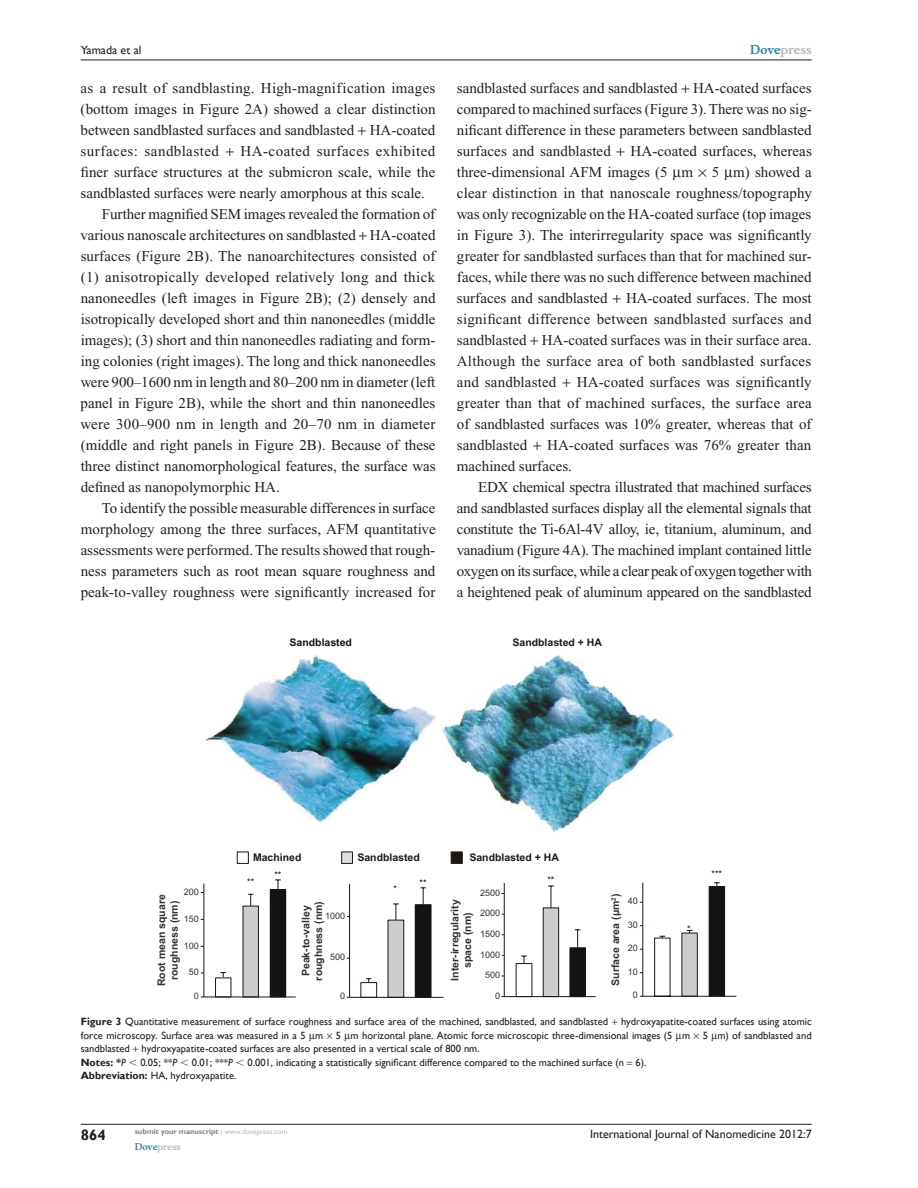
<style>
.page{position:relative;width:918px;height:1188px;background:#fff}
.page>*{position:absolute;margin:0;border:0;box-sizing:border-box;transform-origin:0 0}
.t1{font:15px/21px "Times New Roman";color:#231f20;text-align:justify}
.t2{font:15px "Times New Roman";letter-spacing:.025em;color:#231f20}
.t3{font:15px "Times New Roman";letter-spacing:.02em;color:#231f20}
.t4{font:15px "Times New Roman";letter-spacing:.03em;color:#231f20}
.t5{font:700 15px "Gill Sans";color:#231f20}
.t6{font:12px "Gill Sans";color:#231f20}
.t7{font:700 12px "Musee";color:#b8b9bc}
.t8{font:10.5px/13.5px "Gill Sans";color:#231f20}
.t9{font:700 10.5px/12.6px "Arial";color:#33302f;text-align:center}
.t10{font:700 10.5px "Arial";color:#1d1814}
.t11{font:700 10.5px "Arial";color:#131314}
.t12{font:9px "Arial";color:#33302f}
.t13{font:9px "Arial";color:#131314}
.t14{font:700 9px "Musee";color:#b8b9bc}
.t15{font:700 7.5px "Gill Sans";color:#808285}
.s1{color:#3485ae}
.s2{font-weight:700}
.s3{font-style:italic}
.s4{font-family:"Mathematical Pi One"}
.s5{font-weight:400;color:#b8b9bc}
</style>
<div class="page">
<div style="left:237px;top:852px;width:12px;height:12px;background:#fff;border:1px solid #1d1814"></div>
<div style="left:341px;top:852px;width:12px;height:12px;background:#dfe0de;border:1px solid #1d1814"></div>
<div style="left:451px;top:852px;width:12px;height:12px;background:#1d1814;border:1px solid #1d1814"></div>
<svg style="left:203px;top:882px;width:533px;height:116px"></svg>
<svg style="left:242px;top:880px;width:402px;height:118px"></svg>
<img style="left:206px;top:655px;width:230px;height:166px">
<img style="left:442px;top:655px;width:232px;height:177px">
<hr style="left:81px;top:1124px;width:731px;height:1px;background:#231f20">
<hr style="left:81px;top:60px;width:731px;height:1px;background:#231f20">
<p class="t6" style="left:81px;top:43px;width:62px">Yamada et al</p>
<p class="t7" style="left:750px;top:43px;width:63px"><span class="s1">Dove</span>press</p>
<p class="t3" style="left:81px;top:79px;width:356px">as a result of sandblasting. High-magnification images</p>
<p class="t1" style="left:81px;top:98px;width:356px">(bottom images in Figure 2A) showed a clear distinction</p>
<p class="t1" style="left:81px;top:119px;width:356px">between sandblasted surfaces and sandblasted HA-coated</p>
<p class="t4" style="left:81px;top:142px;width:356px">surfaces: sandblasted -HA-coated surfaces exhibited</p>
<p class="t1" style="left:81px;top:161px;width:356px">finer surface structures at the submicron scale, while the</p>
<p class="t1" style="left:81px;top:182px;width:346px">sandblasted surfaces were nearly amorphous at this scale.</p>
<p class="t1" style="left:102px;top:203px;width:335px">Further magnified SEM images revealed the formation of</p>
<p class="t1" style="left:81px;top:224px;width:356px">various nanoscale architectures on sandblasted HA-coated</p>
<p class="t1" style="left:81px;top:245px;width:356px">surfaces (Figure 2B). The nanoarchitectures consisted of</p>
<p class="t2" style="left:81px;top:268px;width:356px">(1) anisotropically developed relatively long and thick</p>
<p class="t1" style="left:81px;top:287px;width:356px">nanoneedles (left images in Figure 2B); (2) densely and</p>
<p class="t1" style="left:81px;top:308px;width:356px">isotropically developed short and thin nanoneedles (middle</p>
<p class="t1" style="left:81px;top:329px;width:356px">images); (3) short and thin nanoneedles radiating and form-</p>
<p class="t1" style="left:81px;top:350px;width:356px">ing colonies (right images). The long and thick nanoneedles</p>
<p class="t1" style="left:81px;top:371px;width:356px">were 900–1600 nm in length and 80–200 nm in diameter (left</p>
<p class="t1" style="left:81px;top:392px;width:356px">panel in Figure 2B), while the short and thin nanoneedles</p>
<p class="t1" style="left:81px;top:413px;width:356px">were 300–900 nm in length and 20–70 nm in diameter</p>
<p class="t1" style="left:81px;top:434px;width:356px">(middle and right panels in Figure 2B). Because of these</p>
<p class="t1" style="left:81px;top:455px;width:356px">three distinct nanomorphological features, the surface was</p>
<p class="t1" style="left:81px;top:476px;width:201px">defined as nanopolymorphic HA.</p>
<p class="t1" style="left:102px;top:497px;width:335px">To identify the possible measurable differences in surface</p>
<p class="t1" style="left:81px;top:518px;width:356px">morphology among the three surfaces, AFM quantitative</p>
<p class="t1" style="left:81px;top:539px;width:356px">assessments were performed. The results showed that rough-</p>
<p class="t1" style="left:81px;top:560px;width:356px">ness parameters such as root mean square roughness and</p>
<p class="t1" style="left:81px;top:581px;width:356px">peak-to-valley roughness were significantly increased for</p>
<p class="t1" style="left:457px;top:77px;width:356px">sandblasted surfaces and sandblasted HA-coated surfaces compared to machined surfaces (Figure 3). There was no sig&shy;nificant difference in these parameters between sandblasted surfaces and sandblasted</p>
<p class="t1" style="left:457px;top:140px;width:356px;text-indent:174px">HA-coated surfaces, whereas three-dimensional AFM images (5 m 5 m) showed a clear distinction in that nanoscale roughness/topography was only recognizable on the HA-coated surface (top images in Figure 3). The interirregularity space was significantly greater for sandblasted surfaces than that for machined sur&shy;faces, while there was no such difference between machined surfaces and sandblasted HA-coated surfaces. The most significant difference between sandblasted surfaces and sandblasted HA-coated surfaces was in their surface area.<br>Although the surface area of both sandblasted surfaces and sandblasted</p>
<p class="t1" style="left:457px;top:371px;width:356px;text-indent:120px">HA-coated surfaces was significantly greater than that of machined surfaces, the surface area of sandblasted surfaces was 10% greater, whereas that of sandblasted</p>
<p class="t1" style="left:457px;top:434px;width:356px;text-indent:90px">HA-coated surfaces was 76% greater than machined surfaces.</p>
<p class="t1" style="left:457px;top:476px;width:357px;text-indent:21px">EDX chemical spectra illustrated that machined surfaces and sandblasted surfaces display all the elemental signals that constitute the Ti-6Al-4V alloy, ie, titanium, aluminum, and vanadium (Figure 4A). The machined implant contained little oxygen on its surface, while a clear peak of oxygen together with a heightened peak of aluminum appeared on the sandblasted</p>
<p class="t11" style="left:290px;top:636px;width:64px">Sandblasted</p>
<p class="t10" style="left:513px;top:636px;width:91px">Sandblasted + HA</p>
<p class="t10" style="left:253px;top:851px;width:50px">Machined</p>
<p class="t10" style="left:357px;top:851px;width:64px">Sandblasted</p>
<p class="t10" style="left:469px;top:851px;width:91px">Sandblasted + HA</p>
<p class="t13" style="left:274px;top:870px;width:9px">**</p>
<p class="t13" style="left:712px;top:868px;width:12px">***</p>
<p class="t13" style="left:247px;top:877px;width:9px">**</p>
<p class="t13" style="left:420px;top:878px;width:9px">**</p>
<p class="t13" style="left:547px;top:875px;width:9px">**</p>
<p class="t12" style="left:184px;top:886px;width:17px">200</p>
<p class="t9" style="left:155px;top:986px;width:93px;rotate:-90deg">Root mean square roughness (nm)</p>
<p class="t12" style="left:184px;top:913px;width:17px">150</p>
<p class="t12" style="left:184px;top:940px;width:17px">100</p>
<p class="t12" style="left:189px;top:967px;width:12px">50</p>
<p class="t12" style="left:194px;top:991px;width:7px">0</p>
<p class="t13" style="left:393px;top:883px;width:5px">*</p>
<p class="t12" style="left:480px;top:887px;width:22px">2500</p>
<p class="t9" style="left:300px;top:981px;width:81px;rotate:-90deg">Peak-to-valley roughness (nm)</p>
<p class="t9" style="left:449px;top:981px;width:83px;rotate:-90deg">Inter-irregularity space (nm)</p>
<p class="t12" style="left:480px;top:908px;width:22px">2000</p>
<p class="t12" style="left:480px;top:929px;width:22px">1500</p>
<p class="t12" style="left:480px;top:949px;width:22px">1000</p>
<p class="t12" style="left:325px;top:910px;width:22px">1000</p>
<p class="t12" style="left:330px;top:952px;width:17px">500</p>
<p class="t12" style="left:340px;top:991px;width:7px">0</p>
<p class="t12" style="left:485px;top:970px;width:17px">500</p>
<p class="t12" style="left:495px;top:990px;width:7px">0</p>
<p class="t9" style="left:609px;top:986px;width:94px;rotate:-90deg">Surface area (µm<sup>2</sup>)</p>
<p class="t12" style="left:628px;top:896px;width:12px">40</p>
<p class="t12" style="left:628px;top:920px;width:12px">30</p>
<p class="t12" style="left:628px;top:943px;width:12px">20</p>
<p class="t12" style="left:628px;top:967px;width:12px">10</p>
<p class="t12" style="left:633px;top:990px;width:7px">0</p>
<p class="t13" style="left:687px;top:923px;width:5px">*</p>
<p class="t8" style="left:81px;top:1015px;width:732px"><span class="s2">Figure 3</span> Quantitative measurement of surface roughness and surface area of the machined, sandblasted, and sandblasted hydroxyapatite-coated surfaces using atomic force microscopy. Surface area was measured in a 5 m 5 m horizontal plane. Atomic force microscopic three-dimensional images (5 m 5 m) of sandblasted and sandblasted hydroxyapatite-coated surfaces are also presented in a vertical scale of 800 nm.<br><span class="s2">Notes: *</span><span class="s3">P</span> <span class="s4">,</span> 0.05; **<span class="s3">P</span> <span class="s4">,</span> 0.01; ***<span class="s3">P</span> <span class="s4">,</span> 0.001, indicating a statistically significant difference compared to the machined surface (n 6).<br><span class="s2">Abbreviation:</span> HA, hydroxyapatite.</p>
<p class="t5" style="left:81px;top:1126px;width:26px">864</p>
<p class="t15" style="left:135px;top:1127px;width:154px">submit your manuscript <span class="s5">| www.dovepress.com</span></p>
<p class="t14" style="left:135px;top:1141px;width:48px"><span class="s1">Dove</span>press</p>
<p class="t6" style="left:590px;top:1127px;width:223px">International Journal of Nanomedicine 2012:7</p>
</div>
